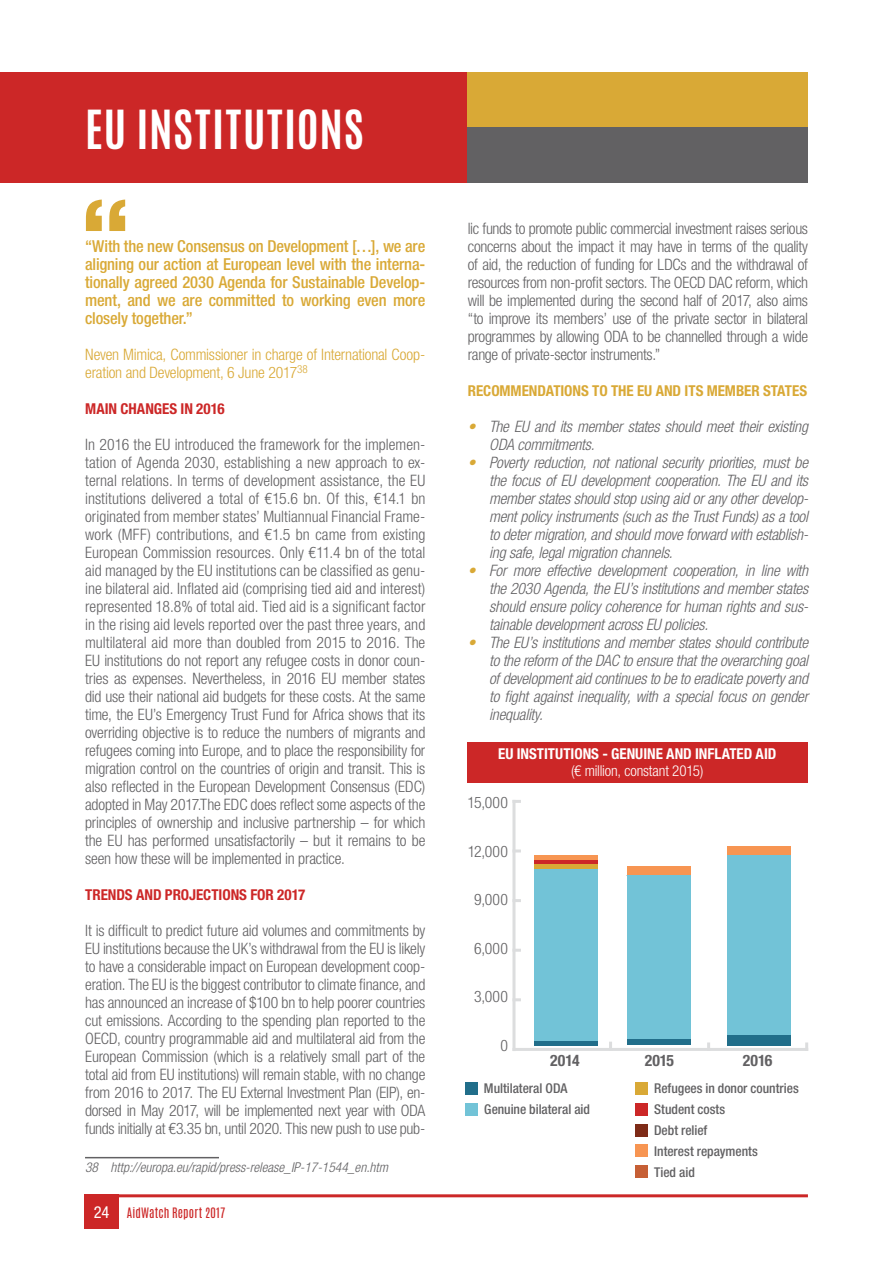
<style>
.page{position:relative;width:893px;height:1263px;background:#fff}
.page>*{position:absolute;margin:0;border:0;box-sizing:border-box;transform-origin:0 0}
.t1{font:700 45px "Antonio";letter-spacing:.025em;color:#fff}
.t2{font:500 condensed 16.5px/18px "Helvetica Neue LT Std";letter-spacing:-.01em;color:#d9a936;text-align:justify}
.t3{font:300 condensed 15.75px/18px "Helvetica Neue LT Std";letter-spacing:-.02em;color:#626163;text-align:justify}
.t4{font:italic 300 condensed 15.75px/18px "Helvetica Neue LT Std";letter-spacing:-.01em;color:#626163;text-align:justify}
.t5{font:300 condensed 15.75px/18px "Helvetica Neue LT Std";letter-spacing:-.015em;color:#d9a936}
.t6{font:700 condensed 15.75px "Helvetica Neue LT Std";color:#626163}
.t7{font:700 condensed 15px "Helvetica Neue LT Std";color:#cc2727}
.t8{font:700 condensed 15px "Helvetica Neue LT Std";letter-spacing:-.005em;color:#d9a936}
.t9{font:700 condensed 15px "Helvetica Neue LT Std";color:#fff}
.t10{font:300 condensed 15px "Helvetica Neue LT Std";letter-spacing:-.01em;color:#fff}
.t11{font:500 condensed 13.5px/20.7px "Helvetica Neue LT Std";color:#626163}
.t12{font:italic 300 condensed 13.5px "Helvetica Neue LT Std";color:#626163}
.t13{font:12px "Antonio";letter-spacing:.01em;color:#cc2727}
.s1{font-family:"Helvetica Neue LT Pro";font-stretch:condensed;font-size:16.5px;color:#fff}
.s2{color:#d9a936}
</style>
<div class="page">
<hr style="left:85px;top:1194px;width:723px;height:3px;background:#cc2727">
<div style="left:85px;top:1194px;width:34px;height:34px;background:#cc2727"></div>
<div style="left:0;top:72px;width:808px;height:111px;background:#cc2727"></div>
<div style="left:468px;top:72px;width:340px;height:56px;background:#d9a936"></div>
<div style="left:468px;top:128px;width:340px;height:55px;background:#626163"></div>
<svg style="left:86px;top:200px;width:39px;height:31px"></svg>
<hr style="left:85px;top:1157px;width:134px;height:1px;background:#626163">
<svg style="left:515px;top:800px;width:6px;height:3px"></svg>
<hr style="left:512px;top:800px;width:3px;height:251px;background:#dcddde">
<svg style="left:512px;top:949px;width:9px;height:3px"></svg>
<hr style="left:512px;top:1048px;width:296px;height:3px;background:#dcddde">
<svg style="left:609px;top:1042px;width:3px;height:6px"></svg>
<svg style="left:707px;top:1042px;width:3px;height:6px"></svg>
<svg style="left:805px;top:1042px;width:3px;height:6px"></svg>
<svg style="left:512px;top:998px;width:9px;height:3px"></svg>
<svg style="left:515px;top:899px;width:6px;height:3px"></svg>
<svg style="left:512px;top:849px;width:9px;height:3px"></svg>
<div style="left:534px;top:855px;width:64px;height:9px;background:#f79552"></div>
<div style="left:534px;top:864px;width:64px;height:181px;background:#72c3d7"></div>
<hr style="left:534px;top:1041px;width:64px;height:4px;background:#216e8a">
<div style="left:627px;top:866px;width:64px;height:10px;background:#f79552"></div>
<div style="left:627px;top:875px;width:64px;height:168px;background:#72c3d7"></div>
<div style="left:627px;top:1039px;width:64px;height:6px;background:#216e8a"></div>
<div style="left:727px;top:846px;width:64px;height:10px;background:#f79552"></div>
<div style="left:727px;top:855px;width:64px;height:186px;background:#72c3d7"></div>
<div style="left:727px;top:1035px;width:64px;height:10px;background:#216e8a"></div>
<div style="left:534px;top:863px;width:64px;height:5px;background:#d9a936"></div>
<hr style="left:534px;top:860px;width:64px;height:4px;background:#cc2727">
<div style="left:468px;top:742px;width:340px;height:40px;background:#cc2727"></div>
<div style="left:465px;top:1082px;width:13px;height:13px;background:#216e8a"></div>
<div style="left:465px;top:1103px;width:13px;height:13px;background:#72c3d7"></div>
<div style="left:635px;top:1082px;width:13px;height:13px;background:#d9a936"></div>
<div style="left:635px;top:1103px;width:13px;height:13px;background:#cc2727"></div>
<div style="left:635px;top:1124px;width:13px;height:12px;background:#7e2b17"></div>
<div style="left:635px;top:1144px;width:13px;height:13px;background:#f79552"></div>
<div style="left:635px;top:1165px;width:13px;height:13px;background:#c65f35"></div>
<h1 class="t1" style="left:85px;top:96px;width:280px">EU INSTITUTIONS</h1>
<p class="t2" style="left:85px;top:237px;width:342px">“With the new Consensus on Development […], we are aligning our action at European level with the interna&shy;tionally agreed 2030 Agenda for Sustainable Develop&shy;ment, and we are committed to working even more closely together.”</p>
<p class="t5" style="left:85px;top:345px;width:342px">Neven Mimica, Commissioner in charge of International Coop&shy;eration and Development, 6 June 2017<sup>38</sup></p>
<p class="t7" style="left:85px;top:400px;width:141px">MAIN CHANGES IN 2016</p>
<p class="t3" style="left:85px;top:435px;width:342px">In 2016 the EU introduced the framework for the implemen&shy;tation of Agenda 2030, establishing a new approach to ex&shy;ternal relations. In terms of development assistance, the EU institutions delivered a total of €15.6 bn. Of this, €14.1 bn originated from member states’ Multiannual Financial Frame&shy;work (MFF) contributions, and €1.5 bn came from existing European Commission resources. Only €11.4 bn of the total aid managed by the EU institutions can be classified as genu&shy;ine bilateral aid. Inflated aid (comprising tied aid and interest) represented 18.8% of total aid. Tied aid is a significant factor in the rising aid levels reported over the past three years, and multilateral aid more than doubled from 2015 to 2016. The EU institutions do not report any refugee costs in donor coun&shy;tries as expenses. Nevertheless, in 2016 EU member states did use their national aid budgets for these costs. At the same time, the EU’s Emergency Trust Fund for Africa shows that its overriding objective is to reduce the numbers of migrants and refugees coming into Europe, and to place the responsibility for migration control on the countries of origin and transit. This is also reflected in the European Development Consensus (EDC) adopted in May 2017.The EDC does reflect some aspects of the principles of ownership and inclusive partnership – for which the EU has performed unsatisfactorily – but it remains to be seen how these will be implemented in practice.</p>
<p class="t7" style="left:85px;top:886px;width:222px">TRENDS AND PROJECTIONS FOR 2017</p>
<p class="t3" style="left:85px;top:921px;width:342px">It is difficult to predict future aid volumes and commitments by EU institutions because the UK’s withdrawal from the EU is likely to have a considerable impact on European development coop&shy;eration. The EU is the biggest contributor to climate finance, and has announced an increase of $100 bn to help poorer countries cut emissions. According to the spending plan reported to the OECD, country programmable aid and multilateral aid from the European Commission (which is a relatively small part of the total aid from EU institutions) will remain stable, with no change from 2016 to 2017. The EU External Investment Plan (EIP), en&shy;dorsed in May 2017, will be implemented next year with ODA funds initially at €3.35 bn, until 2020. This new push to use pub-</p>
<p class="t12" style="left:85px;top:1159px;width:305px">38 http://europa.eu/rapid/press-release_IP-17-1544_en.htm</p>
<p class="t13" style="left:94px;top:1204px;width:133px"><span class="s1">24</span> AidWatch Report 2017</p>
<p class="t3" style="left:468px;top:219px;width:342px">lic funds to promote public commercial investment raises serious concerns about the impact it may have in terms of the quality of aid, the reduction of funding for LDCs and the withdrawal of resources from non-profit sectors. The OECD DAC reform, which will be implemented during the second half of 2017, also aims “to improve its members’ use of the private sector in bilateral programmes by allowing ODA to be channelled through a wide range of private-sector instruments.”</p>
<p class="t8" style="left:468px;top:382px;width:341px">RECOMMENDATIONS TO THE EU AND ITS MEMBER STATES</p>
<p class="t4" style="left:489px;top:418px;width:320px;text-indent:-21px"><span class="s2">•</span> The EU and its member states should meet their existing<br>ODA commitments.</p>
<p class="t4" style="left:489px;top:454px;width:321px;text-indent:-21px"><span class="s2">•</span> Poverty reduction, not national security priorities, must be the focus of EU development cooperation. The EU and its member states should stop using aid or any other develop&shy;ment policy instruments (such as the Trust Funds) as a tool to deter migration, and should move forward with establish&shy;ing safe, legal migration channels.</p>
<p class="t4" style="left:489px;top:562px;width:321px;text-indent:-21px"><span class="s2">•</span> For more effective development cooperation, in line with the 2030 Agenda, the EU’s institutions and member states should ensure policy coherence for human rights and sus&shy;tainable development across EU policies.</p>
<p class="t4" style="left:489px;top:634px;width:320px;text-indent:-21px"><span class="s2">•</span> The EU’s institutions and member states should contribute to the reform of the DAC to ensure that the overarching goal of development aid continues to be to eradicate poverty and to fight against inequality, with a special focus on gender inequality.</p>
<p class="t9" style="left:498px;top:744px;width:280px">EU INSTITUTIONS - GENUINE AND INFLATED AID</p>
<p class="t10" style="left:571px;top:762px;width:134px">(€ million, constant 2015)</p>
<p class="t3" style="left:468px;top:793px;width:42px">15,000</p>
<p class="t3" style="left:468px;top:842px;width:42px">12,000</p>
<p class="t3" style="left:474px;top:890px;width:35px">9,000</p>
<p class="t3" style="left:474px;top:939px;width:35px">6,000</p>
<p class="t3" style="left:474px;top:988px;width:35px">3,000</p>
<p class="t3" style="left:500px;top:1036px;width:9px">0</p>
<p class="t6" style="left:550px;top:1051px;width:31px">2014</p>
<p class="t6" style="left:645px;top:1051px;width:31px">2015</p>
<p class="t6" style="left:743px;top:1051px;width:31px">2016</p>
<p class="t11" style="left:484px;top:1078px;width:108px">Multilateral ODA<br>Genuine bilateral aid</p>
<p class="t11" style="left:654px;top:1078px;width:146px">Refugees in donor countries<br>Student costs<br>Debt relief<br>Interest repayments<br>Tied aid</p>
</div>
